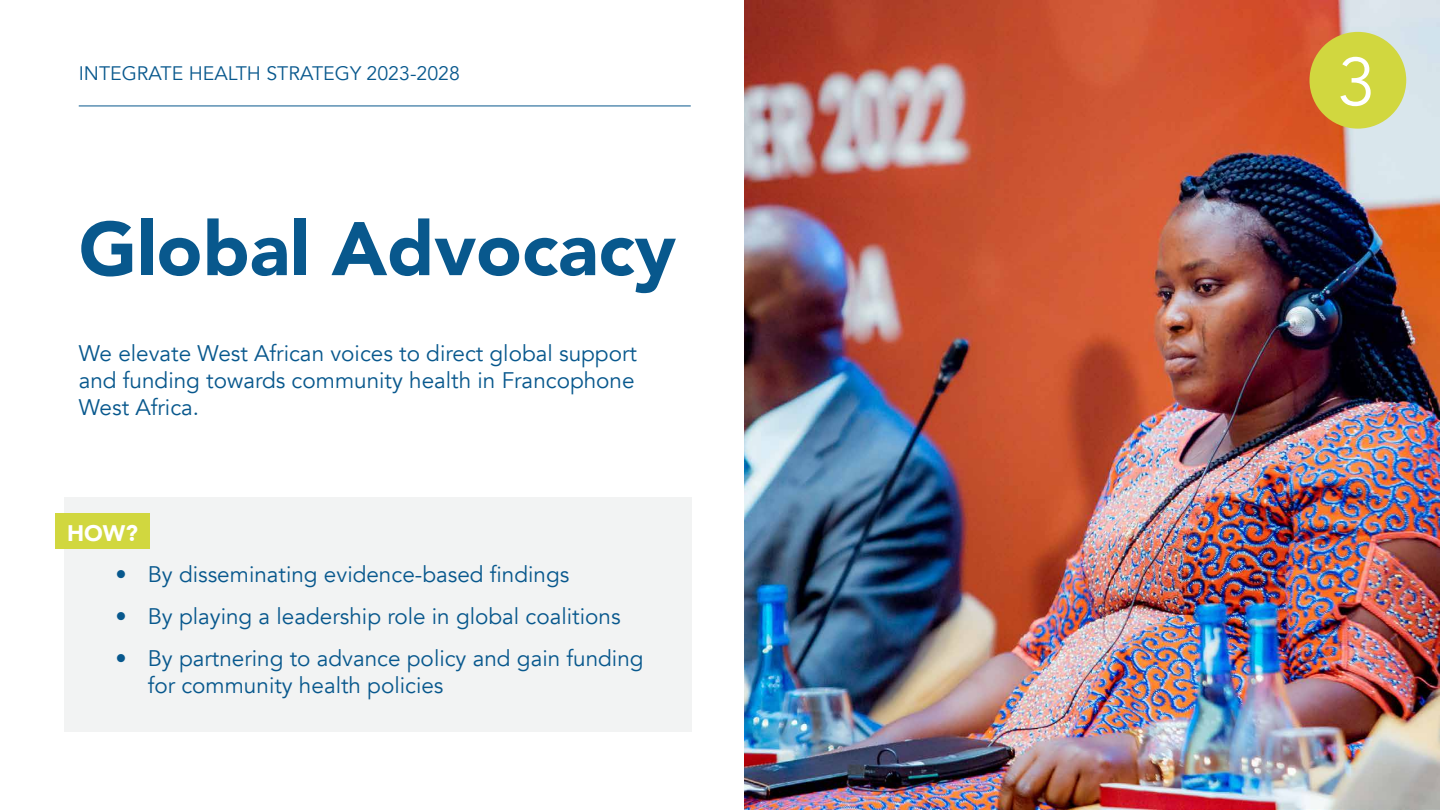
<style>
.page{position:relative;width:1440px;height:810px;background:#fff}
.page>*{position:absolute;margin:0;border:0;box-sizing:border-box;transform-origin:0 0}
.t1{font:900 75px "Avenir";color:#08588d}
.t2{font:67.5px "Avenir";color:#fff}
.t3{font:22.5px/27px "Avenir";color:#08588d}
.t4{font:900 22.5px "Avenir";color:#fff}
.t5{font:19.5px "Avenir";color:#08588d}
</style>
<div class="page">
<img style="left:745px;top:0;width:695px;height:810px">
<div style="left:65px;top:498px;width:627px;height:234px;background:#f2f3f3"></div>
<div style="left:55px;top:513px;width:95px;height:36px;background:#d1d73f"></div>
<hr style="left:79px;top:106px;width:612px;height:1px;background:#08588d">
<div style="left:1310px;top:32px;width:96px;height:97px;background:#d1d73f;border-radius:50%"></div>
<p class="t5" style="left:79px;top:62px;width:383px">INTEGRATE HEALTH STRATEGY 2023-2028</p>
<h1 class="t1" style="left:79px;top:185px;width:599px">Global Advocacy</h1>
<p class="t3" style="left:79px;top:340px;width:560px;text-align:justify">We elevate West African voices to direct global support and funding towards community health in Francophone West Africa.</p>
<p class="t4" style="left:67px;top:514px;width:72px">HOW?</p>
<p class="t3" style="left:115px;top:561px;width:455px">• By disseminating evidence-based findings</p>
<p class="t3" style="left:115px;top:603px;width:507px">• By playing a leadership role in global coalitions</p>
<p class="t3" style="left:148px;top:645px;width:497px;text-indent:-32px">• By partnering to advance policy and gain funding for community health policies</p>
<h2 class="t2" style="left:1338px;top:42px;width:39px">3</h2>
</div>
